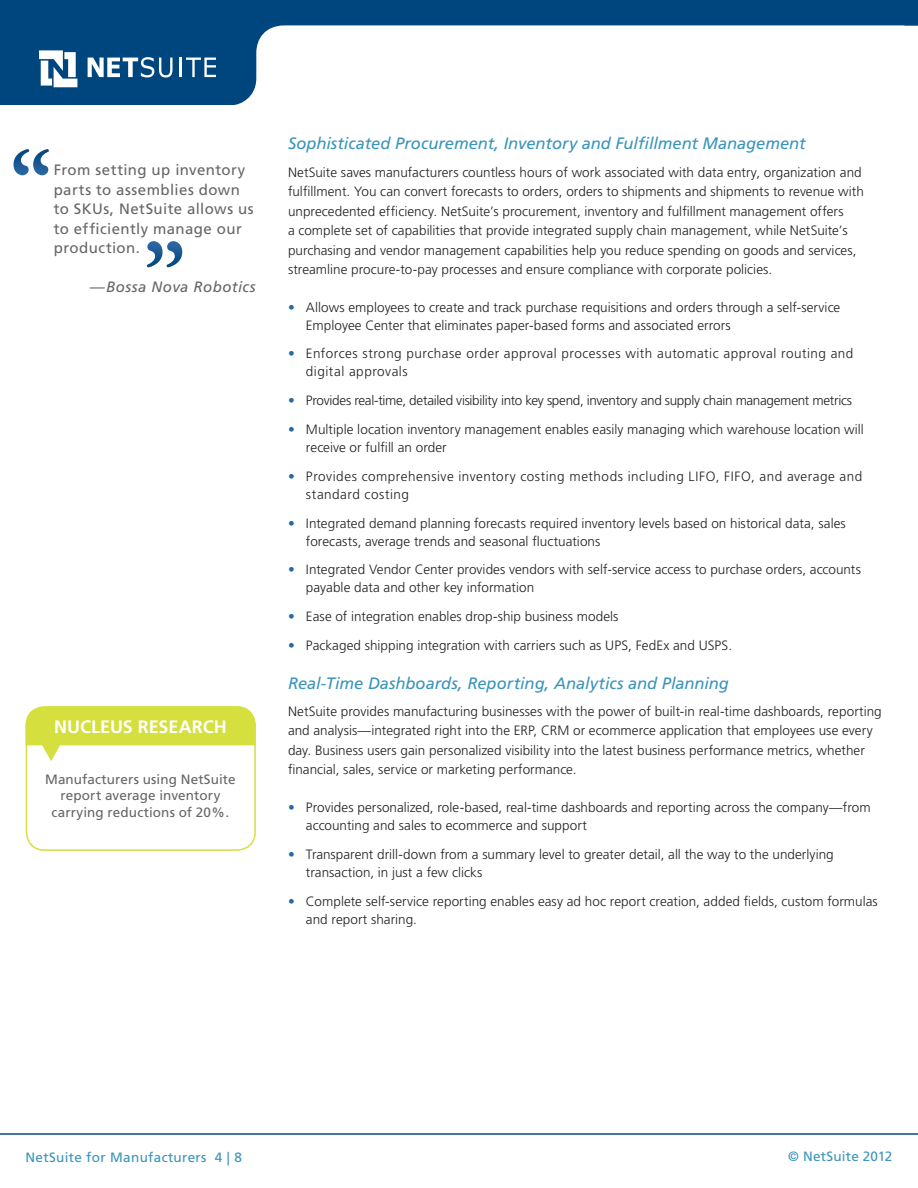
<style>
.page{position:relative;width:918px;height:1188px;background:#fff}
.page>*{position:absolute;margin:0;border:0;box-sizing:border-box;transform-origin:0 0}
.t1{font:700 18px "Frutiger";color:#fff}
.t2{font:italic 16.5px "Frutiger";color:#3994bb}
.t3{font:15px/19.5px "Frutiger";letter-spacing:.03em;color:#666}
.t4{font:italic 15px "Frutiger";letter-spacing:.03em;color:#666}
.t5{font:300 13.5px/19.5px "Frutiger";letter-spacing:.005em;color:#231f20}
.t6{font:300 13.5px/18px "Frutiger";letter-spacing:.035em;color:#231f20}
.t7{font:300 13.5px "Frutiger";letter-spacing:-.025em;color:#231f20}
.t8{font:13.5px/16.5px "Frutiger";letter-spacing:.01em;color:#666;text-align:center}
.t9{font:13.5px "Frutiger";letter-spacing:.025em;color:#3994bb}
.t10{font:13.5px "Frutiger";letter-spacing:.015em;color:#3b94bb}
.s1{color:#2968a4}
</style>
<div class="page">
<hr style="left:0;top:1133px;width:918px;height:2px;background:#0c487e">
<svg style="left:0;top:0;width:918px;height:105px"></svg>
<svg style="left:39px;top:50px;width:38px;height:37px"></svg>
<svg style="left:88px;top:57px;width:85px;height:20px"></svg>
<svg style="left:180px;top:58px;width:36px;height:19px"></svg>
<svg style="left:14px;top:149px;width:35px;height:26px"></svg>
<svg style="left:146px;top:241px;width:36px;height:26px"></svg>
<div style="left:26px;top:706px;width:230px;height:145px;border:2px solid #d5df3e;border-radius:18px"></div>
<svg style="left:25px;top:706px;width:231px;height:55px"></svg>
<p class="t3" style="left:54px;top:160px;width:202px">From setting up inventory parts to assemblies down to SKUs, NetSuite allows us to efficiently manage our production.</p>
<p class="t4" style="left:90px;top:278px;width:167px">—Bossa Nova Robotics</p>
<h1 class="t1" style="left:54px;top:716px;width:174px">NUCLEUS RESEARCH</h1>
<p class="t8" style="left:45px;top:771px;width:192px">Manufacturers using NetSuite report average inventory carrying reductions of 20%.</p>
<p class="t2" style="left:288px;top:134px;width:519px">Sophisticated Procurement, Inventory and Fulfillment Management</p>
<p class="t5" style="left:288px;top:162px;width:578px">NetSuite saves manufacturers countless hours of work associated with data entry, organization and fulfillment. You can convert forecasts to orders, orders to shipments and shipments to revenue with unprecedented efficiency. NetSuite’s procurement, inventory and fulfillment management offers<br>a complete set of capabilities that provide integrated supply chain management, while NetSuite’s purchasing and vendor management capabilities help you reduce spending on goods and services, streamline procure-to-pay processes and ensure compliance with corporate policies.</p>
<p class="t5" style="left:306px;top:298px;width:536px;line-height:18px;text-indent:-18px"><span class="s1">•</span> Allows employees to create and track purchase requisitions and orders through a self-service<br>Employee Center that eliminates paper-based forms and associated errors</p>
<p class="t6" style="left:306px;top:345px;width:549px;text-indent:-18px"><span class="s1">•</span> Enforces strong purchase order approval processes with automatic approval routing and digital approvals</p>
<p class="t7" style="left:288px;top:393px;width:566px"><span class="s1">•</span> Provides real-time, detailed visibility into key spend, inventory and supply chain management metrics</p>
<p class="t5" style="left:306px;top:420px;width:559px;line-height:18px;text-indent:-18px"><span class="s1">•</span> Multiple location inventory management enables easily managing which warehouse location will receive or fulfill an order</p>
<p class="t6" style="left:306px;top:467px;width:558px;text-indent:-18px"><span class="s1">•</span> Provides comprehensive inventory costing methods including LIFO, FIFO, and average and standard costing</p>
<p class="t5" style="left:306px;top:514px;width:541px;line-height:18px;text-indent:-18px"><span class="s1">•</span> Integrated demand planning forecasts required inventory levels based on historical data, sales forecasts, average trends and seasonal fluctuations</p>
<p class="t5" style="left:306px;top:561px;width:557px;line-height:18px;text-indent:-18px"><span class="s1">•</span> Integrated Vendor Center provides vendors with self-service access to purchase orders, accounts payable data and other key information</p>
<p class="t5" style="left:288px;top:607px;width:332px"><span class="s1">•</span> Ease of integration enables drop-ship business models</p>
<p class="t5" style="left:288px;top:636px;width:446px"><span class="s1">•</span> Packaged shipping integration with carriers such as UPS, FedEx and USPS.</p>
<p class="t2" style="left:288px;top:673px;width:443px">Real-Time Dashboards, Reporting, Analytics and Planning</p>
<p class="t5" style="left:288px;top:702px;width:595px">NetSuite provides manufacturing businesses with the power of built-in real-time dashboards, reporting and analysis—integrated right into the ERP, CRM or ecommerce application that employees use every day. Business users gain personalized visibility into the latest business performance metrics, whether financial, sales, service or marketing performance.</p>
<p class="t5" style="left:306px;top:799px;width:566px;line-height:18px;text-indent:-18px"><span class="s1">•</span> Provides personalized, role-based, real-time dashboards and reporting across the company—from accounting and sales to ecommerce and support</p>
<p class="t5" style="left:306px;top:845px;width:529px;line-height:18px;text-indent:-18px"><span class="s1">•</span> Transparent drill-down from a summary level to greater detail, all the way to the underlying transaction, in just a few clicks</p>
<p class="t5" style="left:306px;top:892px;width:573px;line-height:18px;text-indent:-18px"><span class="s1">•</span> Complete self-service reporting enables easy ad hoc report creation, added fields, custom formulas and report sharing.</p>
<p class="t9" style="left:25px;top:1150px;width:218px">NetSuite for Manufacturers 4 | 8</p>
<p class="t10" style="left:788px;top:1148px;width:106px">© NetSuite 2012</p>
</div>
